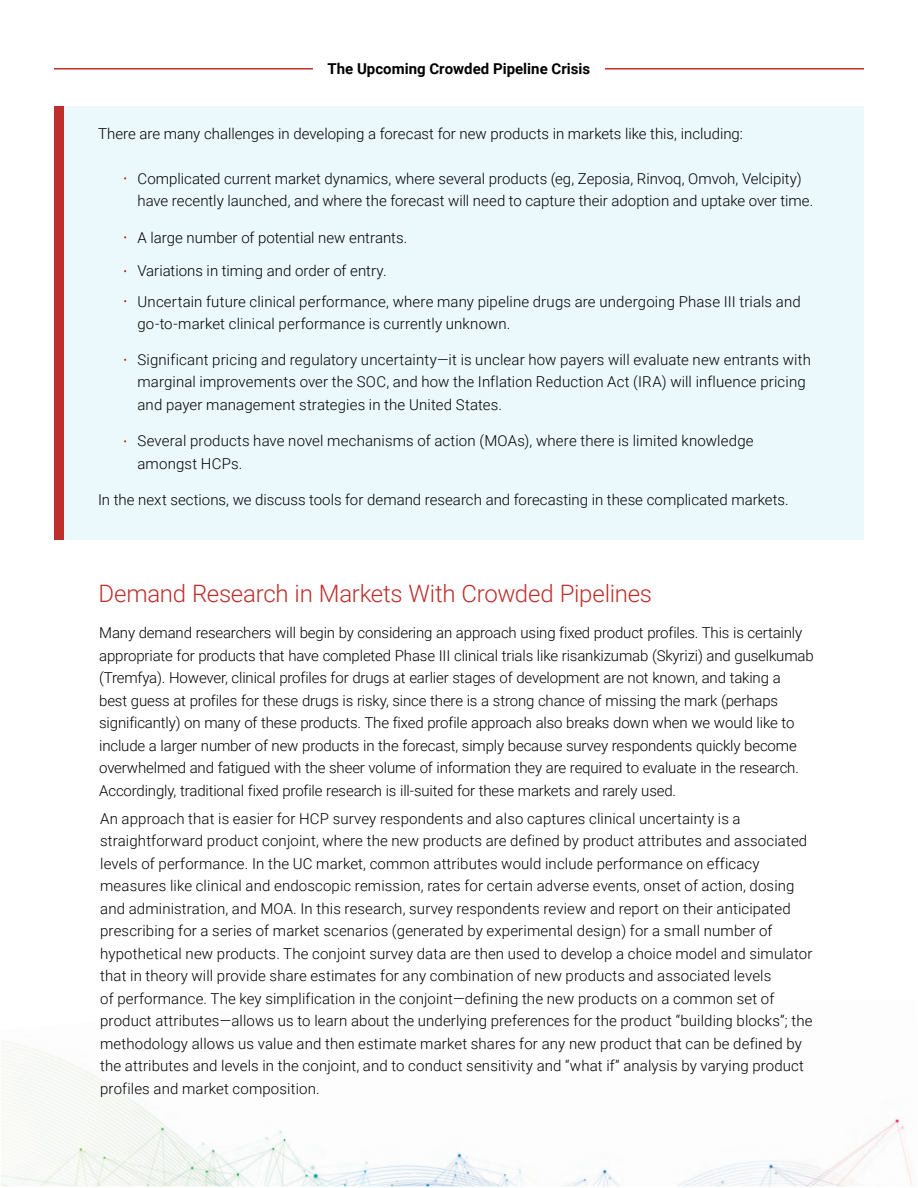
<style>
.page{position:relative;width:918px;height:1188px;background:#fff}
.page>*{position:absolute;margin:0;border:0;box-sizing:border-box;transform-origin:0 0}
.t1{font:300 24px "Roboto";letter-spacing:-.01em;color:#be2f2b}
.t2{font:300 15px/22.5px "Roboto";letter-spacing:.005em;color:#000}
.t3{font:700 15px "Roboto";color:#000}
</style>
<div class="page">
<img style="left:1px;top:1040px;width:912px;height:146px">
<div style="left:54px;top:106px;width:810px;height:434px;background:#ebf8fc"></div>
<hr style="left:54px;top:68px;width:810px;height:2px;background:#be2f2b">
<div style="left:313px;top:55px;width:292px;height:27px;background:#fff"></div>
<div style="left:54px;top:106px;width:10px;height:433px;background:#be2f2b"></div>
<p class="t3" style="left:327px;top:58px;width:264px">The Upcoming Crowded Pipeline Crisis</p>
<p class="t2" style="left:98px;top:122px;width:647px">There are many challenges in developing a forecast for new products in markets like this, including:</p>
<p class="t2" style="left:137px;top:167px;width:677px">Complicated current market dynamics, where several products (eg, Zeposia, Rinvoq, Omvoh, Velcipity) have recently launched, and where the forecast will need to capture their adoption and uptake over time.</p>
<p class="t2" style="left:137px;top:221px;width:271px;line-height:32.7px">A large number of potential new entrants.<br>Variations in timing and order of entry.</p>
<p class="t2" style="left:137px;top:289px;width:665px">Uncertain future clinical performance, where many pipeline drugs are undergoing Phase III trials and go-to-market clinical performance is currently unknown.</p>
<p class="t2" style="left:137px;top:347px;width:675px">Significant pricing and regulatory uncertainty—it is unclear how payers will evaluate new entrants with marginal improvements over the SOC, and how the Inflation Reduction Act (IRA) will influence pricing and payer management strategies in the United States.</p>
<p class="t2" style="left:137px;top:429px;width:618px">Several products have novel mechanisms of action (MOAs), where there is limited knowledge amongst HCPs.</p>
<p class="t2" style="left:98px;top:488px;width:692px">In the next sections, we discuss tools for demand research and forecasting in these complicated markets.</p>
<h1 class="t1" style="left:98px;top:577px;width:555px">Demand Research in Markets With Crowded Pipelines</h1>
<p class="t2" style="left:99px;top:621px;width:716px">Many demand researchers will begin by considering an approach using fixed product profiles. This is certainly appropriate for products that have completed Phase III clinical trials like risankizumab (Skyrizi) and guselkumab (Tremfya). However, clinical profiles for drugs at earlier stages of development are not known, and taking a<br>best guess at profiles for these drugs is risky, since there is a strong chance of missing the mark (perhaps significantly) on many of these products. The fixed profile approach also breaks down when we would like to include a larger number of new products in the forecast, simply because survey respondents quickly become overwhelmed and fatigued with the sheer volume of information they are required to evaluate in the research.<br>Accordingly, traditional fixed profile research is ill-suited for these markets and rarely used.</p>
<p class="t2" style="left:100px;top:807px;width:714px">An approach that is easier for HCP survey respondents and also captures clinical uncertainty is a straightforward product conjoint, where the new products are defined by product attributes and associated levels of performance. In the UC market, common attributes would include performance on efficacy measures like clinical and endoscopic remission, rates for certain adverse events, onset of action, dosing and administration, and MOA. In this research, survey respondents review and report on their anticipated prescribing for a series of market scenarios (generated by experimental design) for a small number of hypothetical new products. The conjoint survey data are then used to develop a choice model and simulator that in theory will provide share estimates for any combination of new products and associated levels<br>of performance. The key simplification in the conjoint—defining the new products on a common set of product attributes—allows us to learn about the underlying preferences for the product “building blocks”; the methodology allows us value and then estimate market shares for any new product that can be defined by the attributes and levels in the conjoint, and to conduct sensitivity and “what if” analysis by varying product profiles and market composition.</p>
</div>
